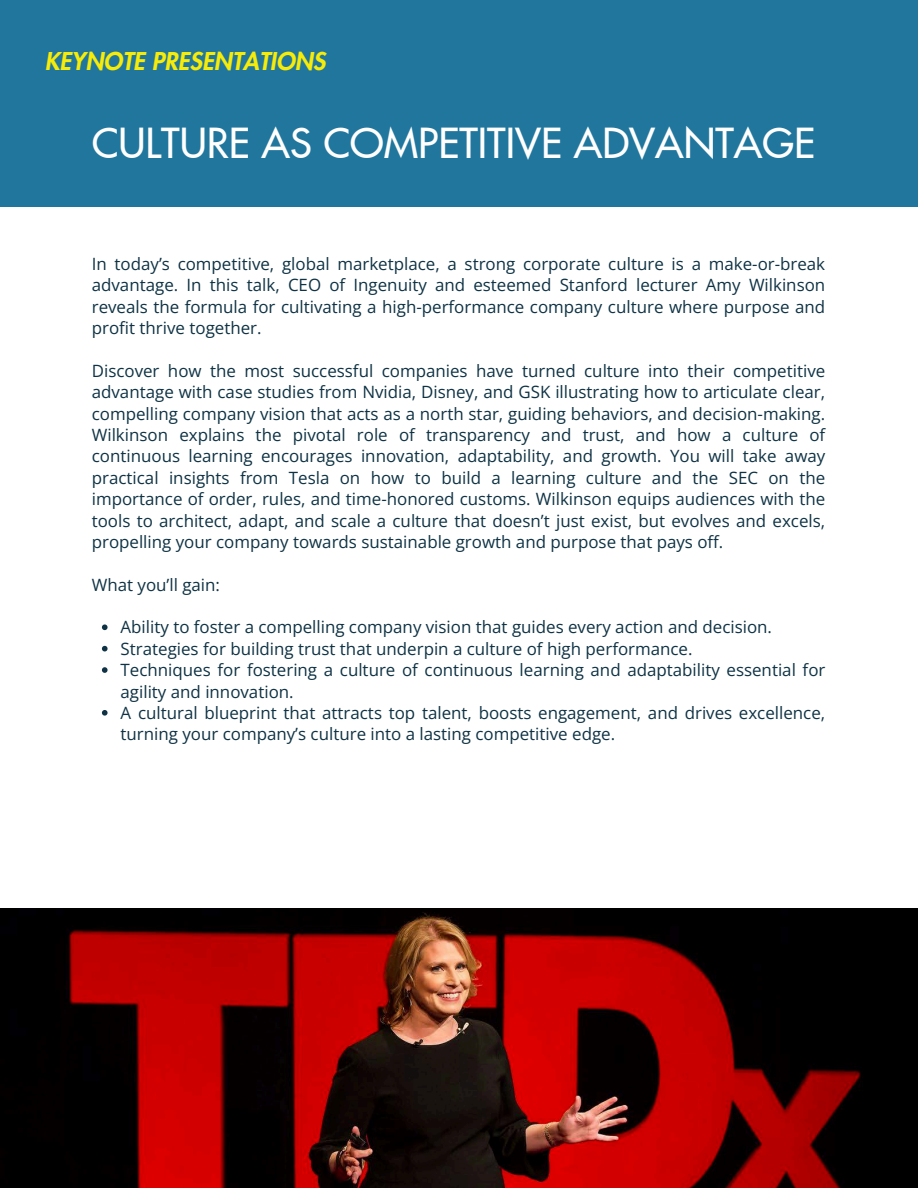
<style>
.page{position:relative;width:918px;height:1188px;background:#fff}
.page>*{position:absolute;margin:0;border:0;box-sizing:border-box;transform-origin:0 0}
.t1{font:500 38.1px "Futura LT Pro";color:#fff}
.t2{font:italic 800 24px "Futura LT Pro";color:#f7eb0a}
.t3{font:16.95px/21.3px "Open Sans";color:#0f3345;text-align:justify}
</style>
<div class="page">
<img style="left:0;top:909px;width:918px;height:279px">
<svg style="left:102px;top:624px;width:6px;height:6px"></svg>
<svg style="left:102px;top:646px;width:6px;height:5px"></svg>
<svg style="left:102px;top:667px;width:6px;height:6px"></svg>
<svg style="left:102px;top:710px;width:6px;height:6px"></svg>
<div style="left:0;top:0;width:918px;height:207px;background:#20769d"></div>
<p class="t2" style="left:45px;top:50px;width:282px">KEYNOTE PRESENTATIONS</p>
<p class="t1" style="left:84px;top:124px;width:682px">CULTURE AS COMPETITIVE ADVANTAGE</p>
<h1 class="t3" style="left:92px;top:253px;width:735px">In today’s competitive, global marketplace, a strong corporate culture is a make-or-break advantage. In this talk, CEO of Ingenuity and esteemed Stanford lecturer Amy Wilkinson reveals the formula for cultivating a high-performance company culture where purpose and profit thrive together.</h1>
<h1 class="t3" style="left:92px;top:360px;width:735px">Discover how the most successful companies have turned culture into their competitive advantage with case studies from Nvidia, Disney, and GSK illustrating how to articulate clear, compelling company vision that acts as a north star, guiding behaviors, and decision-making.<br>Wilkinson explains the pivotal role of transparency and trust, and how a culture of continuous learning encourages innovation, adaptability, and growth. You will take away practical insights from Tesla on how to build a learning culture and the SEC on the importance of order, rules, and time-honored customs. Wilkinson equips audiences with the tools to architect, adapt, and scale a culture that doesn’t just exist, but evolves and excels, propelling your company towards sustainable growth and purpose that pays off.</h1>
<p class="t3" style="left:92px;top:574px;width:130px">What you’ll gain:</p>
<p class="t3" style="left:121px;top:616px;width:653px">Ability to foster a compelling company vision that guides every action and decision.</p>
<p class="t3" style="left:121px;top:638px;width:573px">Strategies for building trust that underpin a culture of high performance.</p>
<p class="t3" style="left:121px;top:659px;width:706px">Techniques for fostering a culture of continuous learning and adaptability essential for agility and innovation.</p>
<p class="t3" style="left:121px;top:702px;width:706px">A cultural blueprint that attracts top talent, boosts engagement, and drives excellence, turning your company’s culture into a lasting competitive edge.</p>
</div>
